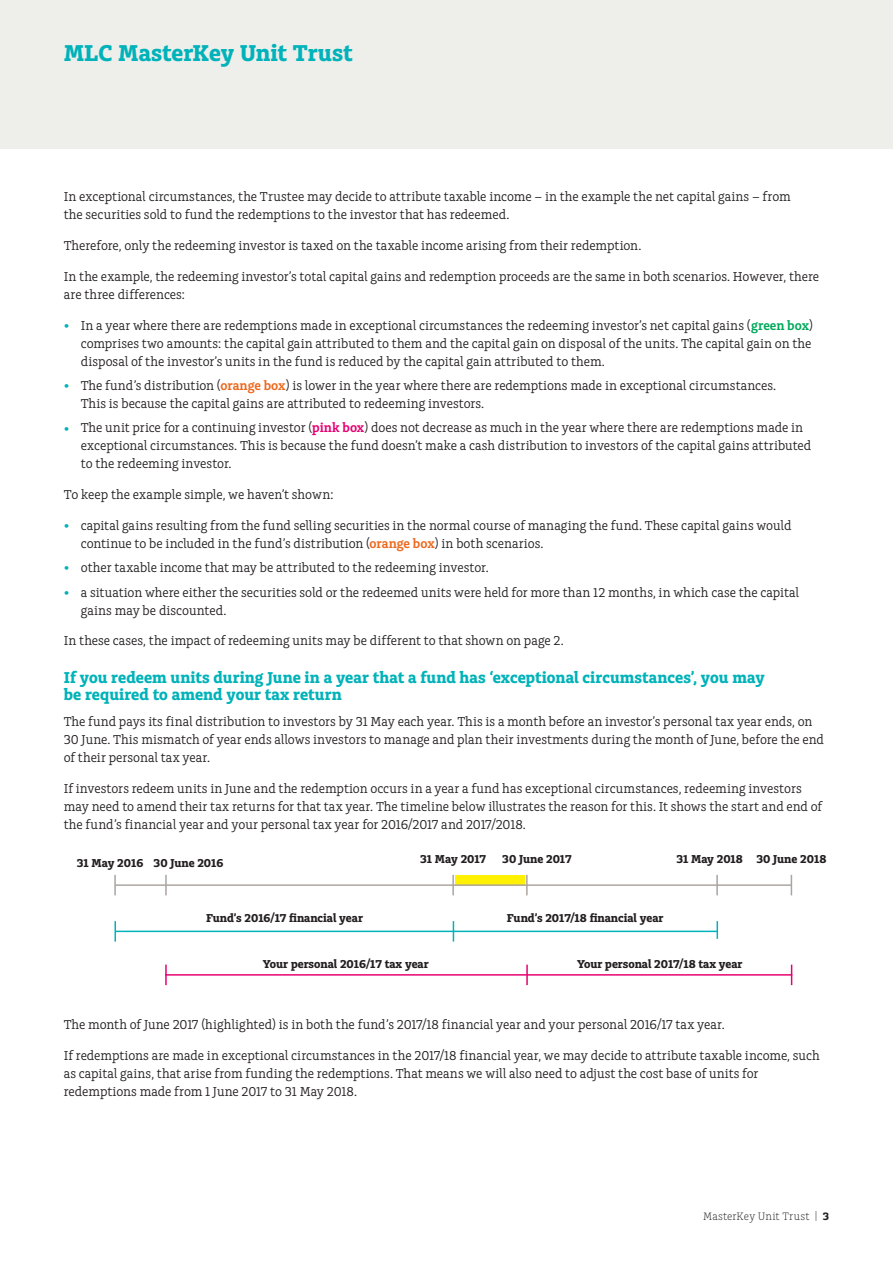
<style>
.page{position:relative;width:893px;height:1263px;background:#fff}
.page>*{position:absolute;margin:0;border:0;box-sizing:border-box;transform-origin:0 0}
.t1{font:700 24px "Charlie Std";color:#00b2b9}
.A4_Sub_Heading_1{font:700 16.5px/16.5px "Charlie Std";letter-spacing:.005em;color:#00b2b9}
.A4_Body_Copy{font:13.5px/18px "Charlie Std";color:#231f20}
.t2{font:700 12px "Charlie Std";color:#231f20}
.t3{font:300 11.25px "Charlie Std";letter-spacing:.015em;color:#231f20}
.s1{font-size:18px;color:#00b2b9}
.s2{font-weight:600;color:#00a85c}
.s3{font-weight:600;color:#ec6a20}
.s4{font-weight:600;color:#e60272}
.s5{font-weight:700}
</style>
<div class="page">
<div style="left:0;top:0;width:893px;height:149px;background:#eeeeeb"></div>
<div style="left:455px;top:875px;width:70px;height:10px;background:#fff101"></div>
<hr style="left:165px;top:974px;width:627px;height:2px;background:#e60272">
<hr style="left:115px;top:931px;width:602px;height:1px;background:#00b2b9">
<hr style="left:165px;top:965px;width:2px;height:20px;background:#e60272">
<svg style="left:115px;top:921px;width:1px;height:21px"></svg>
<hr style="left:114px;top:875px;width:2px;height:20px;background:#aba5a1">
<hr style="left:165px;top:875px;width:2px;height:20px;background:#aba5a1">
<hr style="left:452px;top:875px;width:2px;height:20px;background:#aba5a1">
<hr style="left:526px;top:875px;width:2px;height:20px;background:#aba5a1">
<hr style="left:716px;top:875px;width:2px;height:20px;background:#aba5a1">
<svg style="left:791px;top:875px;width:1px;height:20px"></svg>
<svg style="left:717px;top:921px;width:1px;height:18px"></svg>
<svg style="left:791px;top:965px;width:1px;height:20px"></svg>
<hr style="left:115px;top:884px;width:676px;height:2px;background:#aba5a1">
<svg style="left:453px;top:921px;width:1px;height:21px"></svg>
<hr style="left:526px;top:965px;width:2px;height:20px;background:#e60272">
<h1 class="t1" style="left:64px;top:40px;width:290px">MLC MasterKey Unit Trust</h1>
<p class="A4_Body_Copy" style="left:64px;top:188px;width:728px">In exceptional circumstances, the Trustee may decide to attribute taxable income – in the example the net capital gains – from the securities sold to fund the redemptions to the investor that has redeemed.</p>
<p class="A4_Body_Copy" style="left:64px;top:237px;width:579px">Therefore, only the redeeming investor is taxed on the taxable income arising from their redemption.</p>
<p class="A4_Body_Copy" style="left:64px;top:267px;width:757px">In the example, the redeeming investor’s total capital gains and redemption proceeds are the same in both scenarios. However, there are three differences:</p>
<p class="A4_Body_Copy" style="left:81px;top:316px;width:734px;text-indent:-17px"><span class="s1">•</span> In a year where there are redemptions made in exceptional circumstances the redeeming investor’s net capital gains (<span class="s2">green box</span>) comprises two amounts: the capital gain attributed to them and the capital gain on disposal of the units. The capital gain on the disposal of the investor’s units in the fund is reduced by the capital gain attributed to them.</p>
<p class="A4_Body_Copy" style="left:81px;top:377px;width:697px;text-indent:-17px"><span class="s1">•</span> The fund’s distribution (<span class="s3">orange box</span>) is lower in the year where there are redemptions made in exceptional circumstances.<br>This is because the capital gains are attributed to redeeming investors.</p>
<p class="A4_Body_Copy" style="left:81px;top:419px;width:732px;text-indent:-17px"><span class="s1">•</span> The unit price for a continuing investor (<span class="s4">pink box</span>) does not decrease as much in the year where there are redemptions made in exceptional circumstances. This is because the fund doesn’t make a cash distribution to investors of the capital gains attributed to the redeeming investor.</p>
<p class="A4_Body_Copy" style="left:64px;top:486px;width:272px">To keep the example simple, we haven’t shown:</p>
<p class="A4_Body_Copy" style="left:81px;top:516px;width:712px;text-indent:-17px"><span class="s1">•</span> capital gains resulting from the fund selling securities in the normal course of managing the fund. These capital gains would continue to be included in the fund’s distribution (<span class="s3">orange box</span>) in both scenarios.</p>
<p class="A4_Body_Copy" style="left:64px;top:559px;width:427px"><span class="s1">•</span> other taxable income that may be attributed to the redeeming investor.</p>
<p class="A4_Body_Copy" style="left:81px;top:583px;width:720px;text-indent:-17px"><span class="s1">•</span> a situation where either the securities sold or the redeemed units were held for more than 12 months, in which case the capital gains may be discounted.</p>
<p class="A4_Body_Copy" style="left:64px;top:632px;width:501px">In these cases, the impact of redeeming units may be different to that shown on page 2.</p>
<p class="A4_Sub_Heading_1" style="left:64px;top:669px;width:702px">If you redeem units during June in a year that a fund has ‘exceptional circumstances’, you may be required to amend your tax return</p>
<p class="A4_Body_Copy" style="left:64px;top:713px;width:762px">The fund pays its final distribution to investors by 31 May each year. This is a month before an investor’s personal tax year ends, on<br>30 June. This mismatch of year ends allows investors to manage and plan their investments during the month of June, before the end of their personal tax year.</p>
<p class="A4_Body_Copy" style="left:64px;top:779px;width:760px">If investors redeem units in June and the redemption occurs in a year a fund has exceptional circumstances, redeeming investors may need to amend their tax returns for that tax year. The timeline below illustrates the reason for this. It shows the start and end of the fund’s financial year and your personal tax year for 2016/2017 and 2017/2018.</p>
<p class="t2" style="left:77px;top:856px;width:148px">31 May 2016 30 June 2016</p>
<p class="t2" style="left:420px;top:852px;width:67px">31 May 2017</p>
<p class="t2" style="left:502px;top:852px;width:71px">30 June 2017</p>
<p class="t2" style="left:676px;top:852px;width:152px">31 May 2018 30 June 2018</p>
<p class="t2" style="left:206px;top:911px;width:158px">Fund’s 2016/17 financial year</p>
<p class="t2" style="left:263px;top:957px;width:167px">Your personal 2016/17 tax year</p>
<p class="t2" style="left:577px;top:957px;width:167px">Your personal 2017/18 tax year</p>
<p class="t2" style="left:507px;top:911px;width:158px">Fund’s 2017/18 financial year</p>
<p class="A4_Body_Copy" style="left:64px;top:1016px;width:663px">The month of June 2017 (highlighted) is in both the fund’s 2017/18 financial year and your personal 2016/17 tax year.</p>
<p class="A4_Body_Copy" style="left:64px;top:1046px;width:757px">If redemptions are made in exceptional circumstances in the 2017/18 financial year, we may decide to attribute taxable income, such as capital gains, that arise from funding the redemptions. That means we will also need to adjust the cost base of units for redemptions made from 1 June 2017 to 31 May 2018.</p>
<p class="t3" style="left:703px;top:1210px;width:128px">MasterKey Unit Trust | <span class="s5">3</span></p>
</div>
